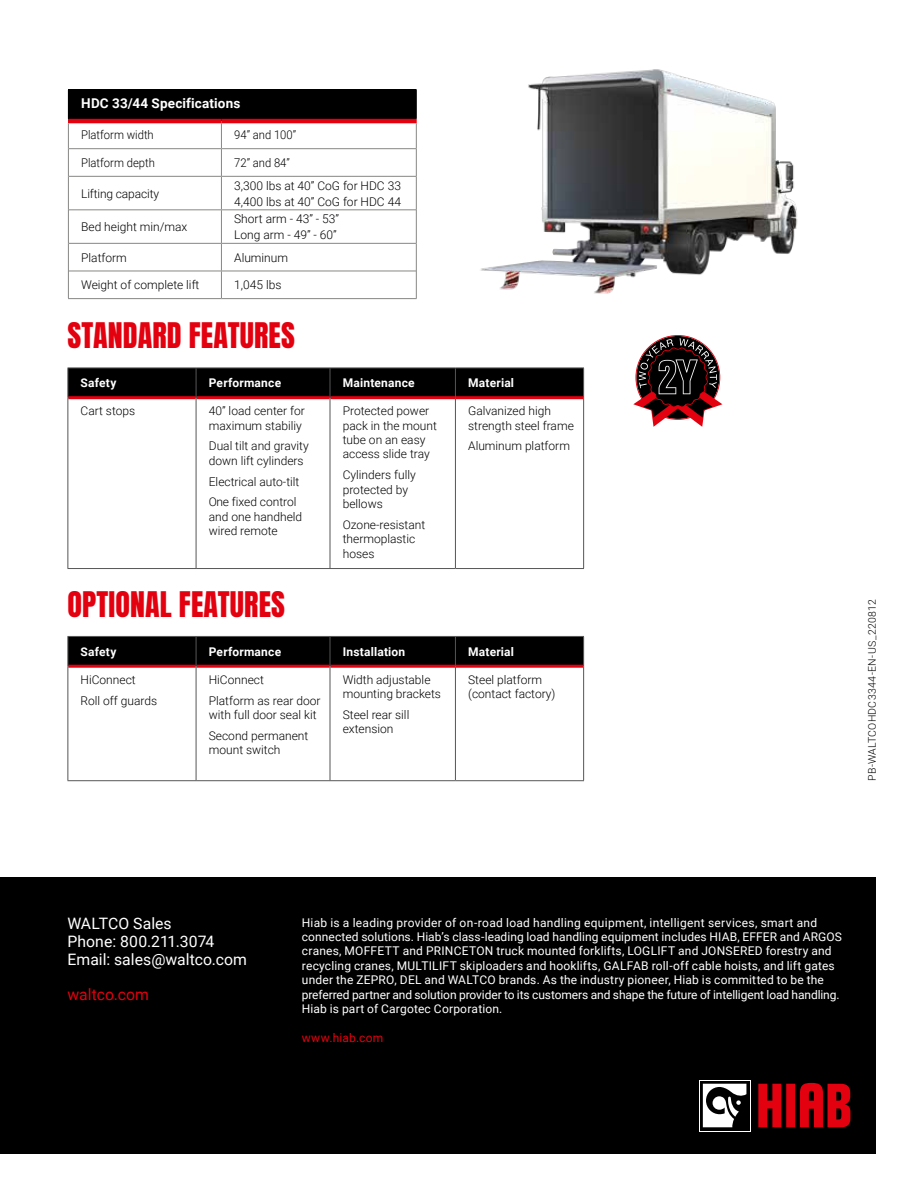
<style>
.page{position:relative;width:918px;height:1188px;background:#fff}
.page>*{position:absolute;margin:0;border:0;box-sizing:border-box;transform-origin:0 0}
.t1{font:30px "Anton";letter-spacing:.005em;color:#e3000f}
.t2{font:15.75px/18px "Roboto";color:#fff}
.t3{font:15.75px "Roboto";letter-spacing:.005em;color:#e3000f}
.t4{font:700 13.5px "Roboto";letter-spacing:.01em;color:#fff}
.t5{font:300 12px/14.4px "Roboto";color:#000}
.t6{font:12px/14.4px "Roboto";letter-spacing:.015em;color:#fff}
.t7{font:700 12px "Roboto";letter-spacing:.015em;color:#fff}
.t8{font:300 12px "Roboto";color:#000;scale:.94 1}
.t9{font:12px "Roboto";letter-spacing:.015em;color:#e3000f}
.t10{font:300 10.5px "Roboto";letter-spacing:.025em;color:#000}
</style>
<div class="page">
<div style="left:68px;top:90px;width:348px;height:31px;background:#000"></div>
<svg style="left:69px;top:123px;width:347px;height:175px"></svg>
<hr style="left:68px;top:119px;width:153px;height:4px;background:#e3000f">
<hr style="left:221px;top:119px;width:196px;height:4px;background:#e3000f">
<hr style="left:68px;top:89px;width:153px;height:1px;background:#000">
<hr style="left:221px;top:89px;width:196px;height:1px;background:#000">
<svg style="left:68px;top:118px;width:1px;height:58px"></svg>
<hr style="left:69px;top:148px;width:152px;height:1px;background:#878786">
<svg style="left:221px;top:123px;width:1px;height:53px"></svg>
<hr style="left:221px;top:148px;width:195px;height:1px;background:#878786">
<svg style="left:416px;top:90px;width:1px;height:86px"></svg>
<hr style="left:68px;top:176px;width:1px;height:34px;background:#878786">
<hr style="left:68px;top:210px;width:1px;height:33px;background:#878786">
<svg style="left:68px;top:243px;width:1px;height:55px"></svg>
<hr style="left:69px;top:176px;width:152px;height:1px;background:#878786">
<hr style="left:69px;top:209px;width:152px;height:1px;background:#878786">
<hr style="left:69px;top:243px;width:152px;height:1px;background:#878786">
<hr style="left:69px;top:271px;width:152px;height:1px;background:#878786">
<hr style="left:68px;top:298px;width:153px;height:1px;background:#878786">
<hr style="left:221px;top:177px;width:1px;height:32px;background:#878786">
<hr style="left:221px;top:210px;width:1px;height:33px;background:#878786">
<svg style="left:221px;top:244px;width:1px;height:54px"></svg>
<hr style="left:221px;top:176px;width:195px;height:1px;background:#878786">
<hr style="left:416px;top:176px;width:1px;height:34px;background:#878786">
<hr style="left:416px;top:210px;width:1px;height:33px;background:#878786">
<svg style="left:416px;top:243px;width:1px;height:55px"></svg>
<hr style="left:221px;top:209px;width:195px;height:1px;background:#878786">
<hr style="left:221px;top:243px;width:195px;height:1px;background:#878786">
<hr style="left:221px;top:271px;width:195px;height:1px;background:#878786">
<hr style="left:221px;top:298px;width:196px;height:1px;background:#878786">
<img style="left:480px;top:69px;width:318px;height:225px">
<hr style="left:68px;top:665px;width:128px;height:3px;background:#e3000f">
<hr style="left:196px;top:665px;width:134px;height:3px;background:#e3000f">
<hr style="left:330px;top:665px;width:125px;height:3px;background:#e3000f">
<hr style="left:456px;top:665px;width:127px;height:3px;background:#e3000f">
<svg style="left:68px;top:636px;width:516px;height:30px;background:#0d0304"></svg>
<hr style="left:68px;top:666px;width:1px;height:114px;background:#565656">
<hr style="left:196px;top:666px;width:1px;height:114px;background:#565656">
<hr style="left:330px;top:666px;width:1px;height:114px;background:#565656">
<hr style="left:455px;top:666px;width:1px;height:114px;background:#565656">
<hr style="left:583px;top:666px;width:1px;height:114px;background:#565656">
<hr style="left:68px;top:780px;width:128px;height:1px;background:#565656">
<hr style="left:196px;top:780px;width:134px;height:1px;background:#565656">
<hr style="left:330px;top:780px;width:125px;height:1px;background:#565656">
<hr style="left:455px;top:780px;width:129px;height:1px;background:#565656">
<div style="left:69px;top:369px;width:514px;height:27px;background:#000"></div>
<hr style="left:68px;top:396px;width:128px;height:3px;background:#e3000f">
<hr style="left:196px;top:396px;width:134px;height:3px;background:#e3000f">
<hr style="left:330px;top:396px;width:125px;height:3px;background:#e3000f">
<hr style="left:456px;top:396px;width:127px;height:3px;background:#e3000f">
<hr style="left:68px;top:368px;width:1px;height:30px;background:#565656">
<hr style="left:68px;top:368px;width:128px;height:1px;background:#565656">
<hr style="left:196px;top:368px;width:1px;height:30px;background:#565656">
<hr style="left:196px;top:368px;width:134px;height:1px;background:#565656">
<hr style="left:330px;top:368px;width:1px;height:30px;background:#565656">
<hr style="left:330px;top:368px;width:125px;height:1px;background:#565656">
<hr style="left:455px;top:368px;width:129px;height:1px;background:#565656">
<hr style="left:455px;top:368px;width:1px;height:30px;background:#565656">
<hr style="left:583px;top:368px;width:1px;height:30px;background:#565656">
<hr style="left:68px;top:398px;width:1px;height:170px;background:#565656">
<hr style="left:196px;top:398px;width:1px;height:170px;background:#565656">
<hr style="left:330px;top:398px;width:1px;height:170px;background:#565656">
<hr style="left:455px;top:398px;width:1px;height:170px;background:#565656">
<hr style="left:583px;top:398px;width:1px;height:170px;background:#565656">
<hr style="left:68px;top:568px;width:128px;height:1px;background:#565656">
<hr style="left:196px;top:568px;width:134px;height:1px;background:#565656">
<hr style="left:330px;top:568px;width:125px;height:1px;background:#565656">
<hr style="left:455px;top:568px;width:129px;height:1px;background:#565656">
<svg style="left:633px;top:335px;width:89px;height:92px"></svg>
<div style="left:0;top:878px;width:876px;height:276px;background:#000"></div>
<svg style="left:699px;top:1080px;width:51px;height:51px"></svg>
<svg style="left:700px;top:1081px;width:49px;height:49px"></svg>
<svg style="left:703px;top:1084px;width:43px;height:43px"></svg>
<svg style="left:758px;top:1083px;width:92px;height:44px"></svg>
<p class="t4" style="left:81px;top:94px;width:161px">HDC 33/44 Specifications</p>
<p class="t8" style="left:81px;top:127px;width:79px">Platform width</p>
<p class="t8" style="left:234px;top:127px;width:67px">94” and 100”</p>
<p class="t8" style="left:81px;top:154px;width:80px">Platform depth</p>
<p class="t8" style="left:234px;top:154px;width:61px">72” and 84”</p>
<p class="t5" style="left:81px;top:186px;width:80px">Lifting capacity</p>
<p class="t5" style="left:234px;top:177px;width:168px;line-height:16px">3,300 lbs at 40” CoG for HDC 33<br>4,400 lbs at 40” CoG for HDC 44</p>
<p class="t5" style="left:81px;top:219px;width:108px">Bed height min/max</p>
<p class="t5" style="left:234px;top:210px;width:106px;line-height:16px">Short arm - 43” - 53”<br>Long arm - 49” - 60”</p>
<p class="t5" style="left:81px;top:250px;width:47px">Platform</p>
<p class="t5" style="left:234px;top:250px;width:55px">Aluminum</p>
<p class="t5" style="left:81px;top:277px;width:120px">Weight of complete lift</p>
<p class="t5" style="left:234px;top:277px;width:49px">1,045 lbs</p>
<h1 class="t1" style="left:68px;top:320px;width:229px">STANDARD FEATURES</h1>
<p class="t7" style="left:81px;top:375px;width:37px">Safety</p>
<p class="t7" style="left:209px;top:375px;width:74px">Performance</p>
<p class="t7" style="left:343px;top:375px;width:73px">Maintenance</p>
<p class="t7" style="left:468px;top:375px;width:47px">Material</p>
<p class="t5" style="left:81px;top:403px;width:56px">Cart stops</p>
<p class="t5" style="left:209px;top:403px;width:97px">40” load center for maximum stabiliy</p>
<p class="t5" style="left:209px;top:438px;width:101px">Dual tilt and gravity down lift cylinders</p>
<p class="t5" style="left:209px;top:470px;width:92px;line-height:20.9px">Electrical auto-tilt<br>One fixed control</p>
<p class="t5" style="left:209px;top:509px;width:95px">and one handheld wired remote</p>
<p class="t5" style="left:343px;top:403px;width:96px">Protected power pack in the mount tube on an easy access slide tray</p>
<p class="t5" style="left:343px;top:467px;width:74px">Cylinders fully protected by bellows</p>
<p class="t5" style="left:343px;top:517px;width:84px">Ozone-resistant thermoplastic hoses</p>
<p class="t5" style="left:468px;top:403px;width:107px">Galvanized high strength steel frame</p>
<p class="t5" style="left:468px;top:438px;width:103px">Aluminum platform</p>
<h1 class="t1" style="left:68px;top:589px;width:219px">OPTIONAL FEATURES</h1>
<p class="t7" style="left:81px;top:643px;width:37px">Safety</p>
<p class="t7" style="left:209px;top:643px;width:74px">Performance</p>
<p class="t7" style="left:343px;top:643px;width:64px">Installation</p>
<p class="t7" style="left:468px;top:643px;width:47px">Material</p>
<p class="t5" style="left:81px;top:669px;width:78px;line-height:20.9px">HiConnect<br>Roll off guards</p>
<p class="t5" style="left:209px;top:669px;width:113px;line-height:20.9px">HiConnect<br>Platform as rear door</p>
<p class="t5" style="left:209px;top:704px;width:109px;line-height:20.7px">with full door seal kit<br>Second permanent</p>
<p class="t5" style="left:209px;top:742px;width:73px">mount switch</p>
<p class="t5" style="left:468px;top:672px;width:89px">Steel platform (contact factory)</p>
<p class="t5" style="left:343px;top:672px;width:100px">Width adjustable mounting brackets</p>
<p class="t5" style="left:343px;top:707px;width:68px">Steel rear sill extension</p>
<p class="t10" style="left:865px;top:781px;width:183px;rotate:-90deg">PB-WALTCOHDC3344-EN-US_220812</p>
<h2 class="t2" style="left:68px;top:914px;width:181px">WALTCO Sales<br>Phone: 800.211.3074<br>Email: sales@waltco.com</h2>
<h2 class="t3" style="left:68px;top:983px;width:83px">waltco.com</h2>
<p class="t6" style="left:302px;top:915px;width:542px">Hiab is a leading provider of on-road load handling equipment, intelligent services, smart and connected solutions. Hiab’s class-leading load handling equipment includes HIAB, EFFER and ARGOS cranes, MOFFETT and PRINCETON truck mounted forklifts, LOGLIFT and JONSERED forestry and recycling cranes, MULTILIFT skiploaders and hooklifts, GALFAB roll-off cable hoists, and lift gates under the ZEPRO, DEL and WALTCO brands. As the industry pioneer, Hiab is committed to be the preferred partner and solution provider to its customers and shape the future of intelligent load handling.<br>Hiab is part of Cargotec Corporation.</p>
<p class="t9" style="left:302px;top:1029px;width:83px">www.hiab.com</p>
</div>
